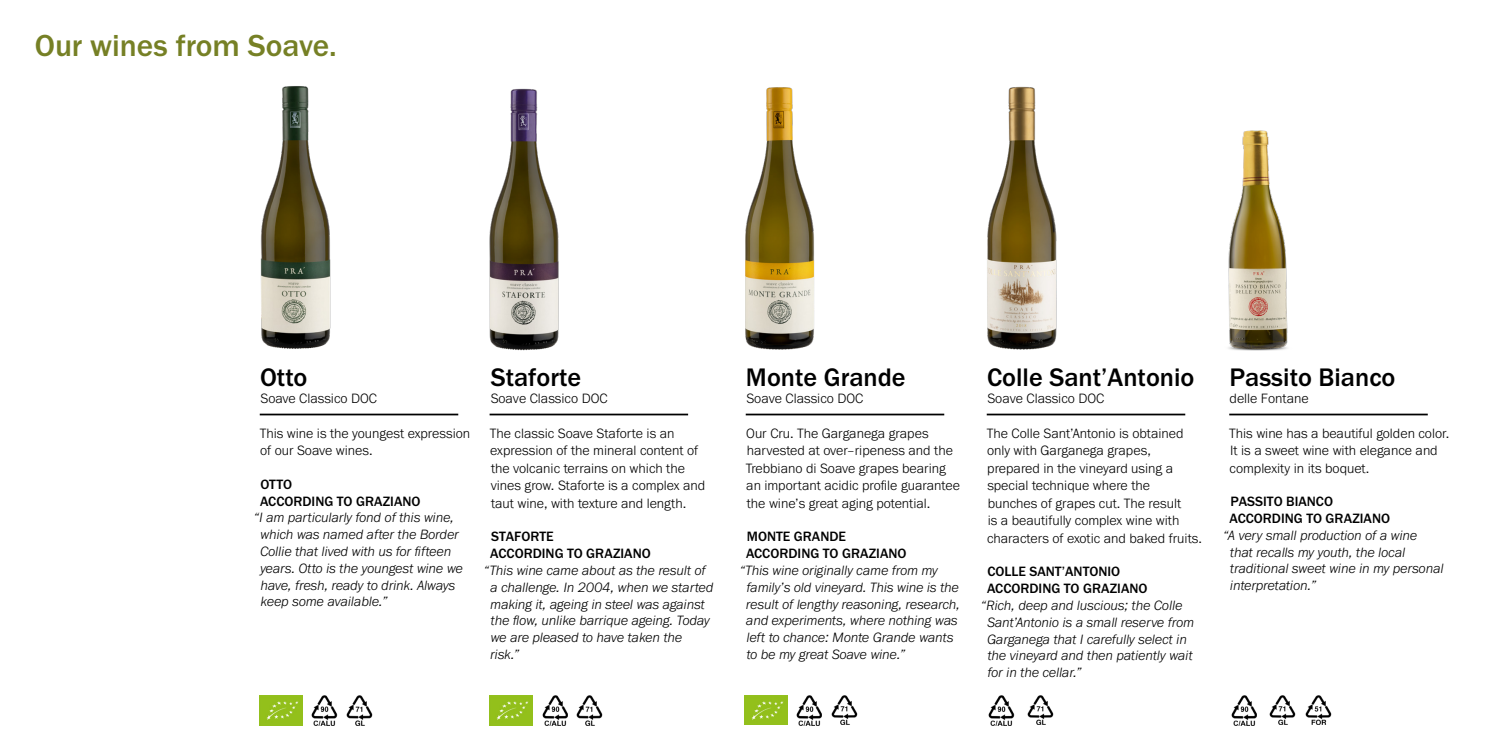
<style>
.page{position:relative;width:1489px;height:745px;background:#fff}
.page>*{position:absolute;margin:0;border:0;box-sizing:border-box;transform-origin:0 0}
.t1{font:500 31.5px "Franklin Gothic URW";color:#768025}
.t2{font:500 26.25px "Franklin Gothic URW";color:#000}
.t3{font:italic 300 14px/16.8px "Franklin Gothic URW";color:#000}
.t4{font:300 14px/17.5px "Franklin Gothic URW";color:#000}
.t5{font:500 14px/16.8px "Franklin Gothic URW";color:#000}
</style>
<div class="page">
<img style="left:260px;top:86px;width:71px;height:263px">
<img style="left:489px;top:88px;width:70px;height:263px">
<hr style="left:260px;top:413px;width:198px;height:2px;background:#000">
<hr style="left:489px;top:413px;width:199px;height:2px;background:#000">
<img style="left:745px;top:87px;width:70px;height:263px">
<img style="left:987px;top:86px;width:70px;height:264px">
<img style="left:1228px;top:130px;width:60px;height:221px">
<hr style="left:745px;top:413px;width:199px;height:2px;background:#000">
<hr style="left:986px;top:413px;width:199px;height:2px;background:#000">
<hr style="left:1229px;top:413px;width:198px;height:2px;background:#000">
<img style="left:260px;top:695px;width:43px;height:29px">
<img style="left:346px;top:695px;width:27px;height:29px">
<img style="left:311px;top:695px;width:26px;height:29px">
<img style="left:490px;top:695px;width:43px;height:29px">
<img style="left:576px;top:695px;width:27px;height:29px">
<img style="left:542px;top:695px;width:25px;height:29px">
<img style="left:744px;top:695px;width:43px;height:29px">
<img style="left:831px;top:695px;width:27px;height:29px">
<img style="left:796px;top:695px;width:25px;height:29px">
<img style="left:1027px;top:695px;width:27px;height:29px">
<img style="left:988px;top:695px;width:25px;height:29px">
<img style="left:1305px;top:695px;width:27px;height:29px">
<img style="left:1269px;top:695px;width:27px;height:29px">
<img style="left:1231px;top:695px;width:25px;height:29px">
<h1 class="t1" style="left:35px;top:26px;width:303px">Our wines from Soave.</h1>
<h2 class="t2" style="left:260px;top:361px;width:49px">Otto</h2>
<p class="t4" style="left:260px;top:389px;width:118px">Soave Classico DOC</p>
<p class="t4" style="left:260px;top:423px;width:212px">This wine is the youngest expression of our Soave wines.</p>
<p class="t5" style="left:260px;top:475px;width:162px">OTTO<br>ACCORDING TO GRAZIANO</p>
<p class="t3" style="left:260px;top:508px;width:204px;text-indent:-7px">“I am particularly fond of this wine, which was named after the Border<br>Collie that lived with us for fifteen years. Otto is the youngest wine we have, fresh, ready to drink. Always keep some available.”</p>
<h2 class="t2" style="left:490px;top:361px;width:92px">Staforte</h2>
<p class="t4" style="left:490px;top:389px;width:118px">Soave Classico DOC</p>
<p class="t4" style="left:490px;top:423px;width:217px">The classic Soave Staforte is an expression of the mineral content of the volcanic terrains on which the vines grow. Staforte is a complex and taut wine, with texture and length.</p>
<p class="t5" style="left:490px;top:527px;width:162px">STAFORTE<br>ACCORDING TO GRAZIANO</p>
<p class="t3" style="left:490px;top:561px;width:224px;text-indent:-7px">“This wine came about as the result of a challenge. In 2004, when we started making it, ageing in steel was against the flow, unlike barrique ageing. Today we are pleased to have taken the risk.”</p>
<h2 class="t2" style="left:746px;top:361px;width:161px">Monte Grande</h2>
<p class="t4" style="left:746px;top:389px;width:118px">Soave Classico DOC</p>
<p class="t4" style="left:745px;top:423px;width:216px">Our Cru. The Garganega grapes harvested at over–ripeness and the Trebbiano di Soave grapes bearing an important acidic profile guarantee the wine’s great aging potential.</p>
<p class="t5" style="left:746px;top:527px;width:162px">MONTE GRANDE<br>ACCORDING TO GRAZIANO</p>
<p class="t3" style="left:746px;top:561px;width:215px;text-indent:-7px">“This wine originally came from my family’s old vineyard. This wine is the result of lengthy reasoning, research, and experiments, where nothing was left to chance: Monte Grande wants to be my great Soave wine.”</p>
<h2 class="t2" style="left:987px;top:361px;width:209px">Colle Sant’Antonio</h2>
<p class="t4" style="left:987px;top:389px;width:118px">Soave Classico DOC</p>
<p class="t4" style="left:986px;top:423px;width:217px">The Colle Sant’Antonio is obtained only with Garganega grapes, prepared in the vineyard using a special technique where the bunches of grapes cut. The result<br>is a beautifully complex wine with characters of exotic and baked fruits.</p>
<p class="t5" style="left:987px;top:562px;width:162px">COLLE SANT’ANTONIO<br>ACCORDING TO GRAZIANO</p>
<p class="t3" style="left:987px;top:596px;width:208px;text-indent:-7px">“Rich, deep and luscious; the Colle<br>Sant’Antonio is a small reserve from<br>Garganega that I carefully select in the vineyard and then patiently wait for in the cellar.”</p>
<h2 class="t2" style="left:1229px;top:361px;width:167px">Passito Bianco</h2>
<p class="t4" style="left:1229px;top:389px;width:81px">delle Fontane</p>
<p class="t4" style="left:1229px;top:423px;width:222px">This wine has a beautiful golden color.<br>It is a sweet wine with elegance and complexity in its boquet.</p>
<p class="t5" style="left:1229px;top:492px;width:162px">PASSITO BIANCO<br>ACCORDING TO GRAZIANO</p>
<p class="t3" style="left:1230px;top:526px;width:215px;text-indent:-7px">“A very small production of a wine that recalls my youth, the local traditional sweet wine in my personal interpretation.”</p>
</div>
